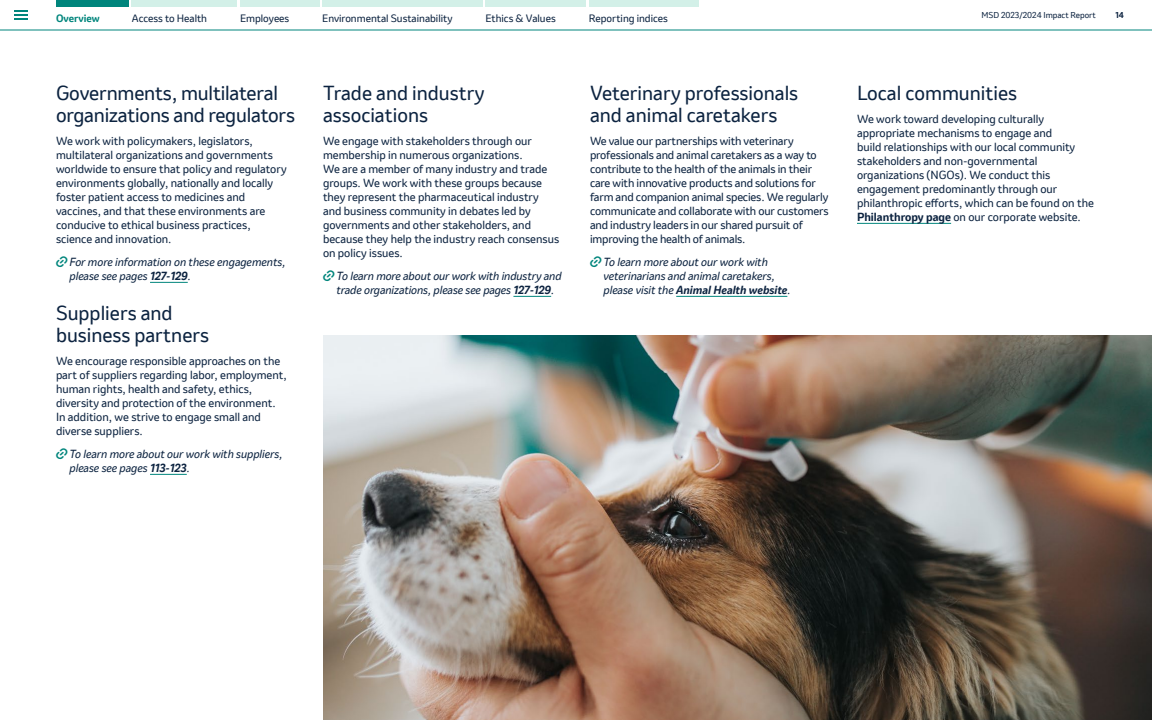
<style>
.page{position:relative;width:1152px;height:720px;background:#fff}
.page>*{position:absolute;margin:0;border:0;box-sizing:border-box;transform-origin:0 0}
.t1{font:19px/22px "Invention";color:#0c2340}
.Body{font:11px/14px "Invention";color:#0c2340}
.t2{font:italic 11px/14px "Invention";color:#0c2340}
.t3{font:10px "Invention";color:#0c2340}
.t4{font:700 10px "Invention";color:#00857c}
.t5{font:8px "Invention";color:#0c2340}
.t6{font:700 8px "Invention";color:#0c2340}
.s1{font-weight:700}
</style>
<div class="page">
<hr style="left:150px;top:282px;width:38px;height:1px;background:#00857c">
<hr style="left:150px;top:474px;width:37px;height:1px;background:#00857c">
<hr style="left:513px;top:296px;width:38px;height:1px;background:#00857c">
<hr style="left:857px;top:223px;width:94px;height:1px;background:#00857c">
<img style="left:323px;top:335px;width:829px;height:385px">
<hr style="left:676px;top:296px;width:111px;height:1px;background:#00857c">
<div style="left:240px;top:0;width:79px;height:6px;background:#d3f0e8"></div>
<div style="left:132px;top:0;width:105px;height:6px;background:#d3f0e8"></div>
<div style="left:322px;top:0;width:160px;height:6px;background:#d3f0e8"></div>
<div style="left:485px;top:0;width:101px;height:6px;background:#d3f0e8"></div>
<div style="left:589px;top:0;width:109px;height:6px;background:#d3f0e8"></div>
<svg style="left:15px;top:10px;width:13px;height:10px"></svg>
<hr style="left:0;top:30px;width:1152px;height:1px;background:#00857c">
<div style="left:56px;top:0;width:73px;height:6px;background:#00857c"></div>
<p class="t4" style="left:56px;top:11px;width:45px">Overview</p>
<p class="t5" style="left:982px;top:10px;width:116px">MSD 2023/2024 Impact Report</p>
<p class="t6" style="left:1116px;top:10px;width:10px">14</p>
<p class="t3" style="left:132px;top:11px;width:77px">Access to Health</p>
<p class="t3" style="left:240px;top:11px;width:51px">Employees</p>
<p class="t3" style="left:322px;top:11px;width:132px">Environmental Sustainability</p>
<p class="t3" style="left:485px;top:11px;width:72px">Ethics &amp; Values</p>
<p class="t3" style="left:589px;top:11px;width:81px">Reporting indices</p>
<h2 class="t1" style="left:56px;top:82px;width:241px">Governments, multilateral organizations and regulators</h2>
<p class="Body" style="left:56px;top:134px;width:232px">We work with policymakers, legislators, multilateral organizations and governments worldwide to ensure that policy and regulatory environments globally, nationally and locally foster patient access to medicines and vaccines, and that these environments are conducive to ethical business practices, science and innovation.</p>
<p class="t2" style="left:70px;top:255px;width:218px">For more information on these engagements, please see pages <span class="s1">127-129</span>.</p>
<h2 class="t1" style="left:56px;top:302px;width:155px">Suppliers and business partners</h2>
<p class="Body" style="left:56px;top:354px;width:232px">We encourage responsible approaches on the part of suppliers regarding labor, employment, human rights, health and safety, ethics, diversity and protection of the environment.<br>In addition, we strive to engage small and diverse suppliers.</p>
<p class="t2" style="left:70px;top:447px;width:215px">To learn more about our work with suppliers, please see pages <span class="s1">113-123</span>.</p>
<h2 class="t1" style="left:323px;top:82px;width:163px">Trade and industry associations</h2>
<p class="Body" style="left:323px;top:134px;width:238px">We engage with stakeholders through our membership in numerous organizations.<br>We are a member of many industry and trade groups. We work with these groups because they represent the pharmaceutical industry and business community in debates led by governments and other stakeholders, and because they help the industry reach consensus on policy issues.</p>
<p class="t2" style="left:336px;top:269px;width:227px">To learn more about our work with industry and trade organizations, please see pages <span class="s1">127-129</span>.</p>
<h2 class="t1" style="left:590px;top:82px;width:210px">Veterinary professionals and animal caretakers</h2>
<p class="Body" style="left:590px;top:134px;width:240px">We value our partnerships with veterinary professionals and animal caretakers as a way to contribute to the health of the animals in their care with innovative products and solutions for farm and companion animal species. We regularly communicate and collaborate with our customers and industry leaders in our shared pursuit of improving the health of animals.</p>
<p class="t2" style="left:604px;top:255px;width:189px">To learn more about our work with veterinarians and animal caretakers, please visit the <span class="s1">Animal Health website</span>.</p>
<h2 class="t1" style="left:857px;top:82px;width:162px">Local communities</h2>
<p class="Body" style="left:857px;top:112px;width:238px">We work toward developing culturally appropriate mechanisms to engage and<br>build relationships with our local community stakeholders and non-governmental organizations (NGOs). We conduct this engagement predominantly through our philanthropic efforts, which can be found on the <span class="s1">Philanthropy page</span> on our corporate website.</p>
</div>
